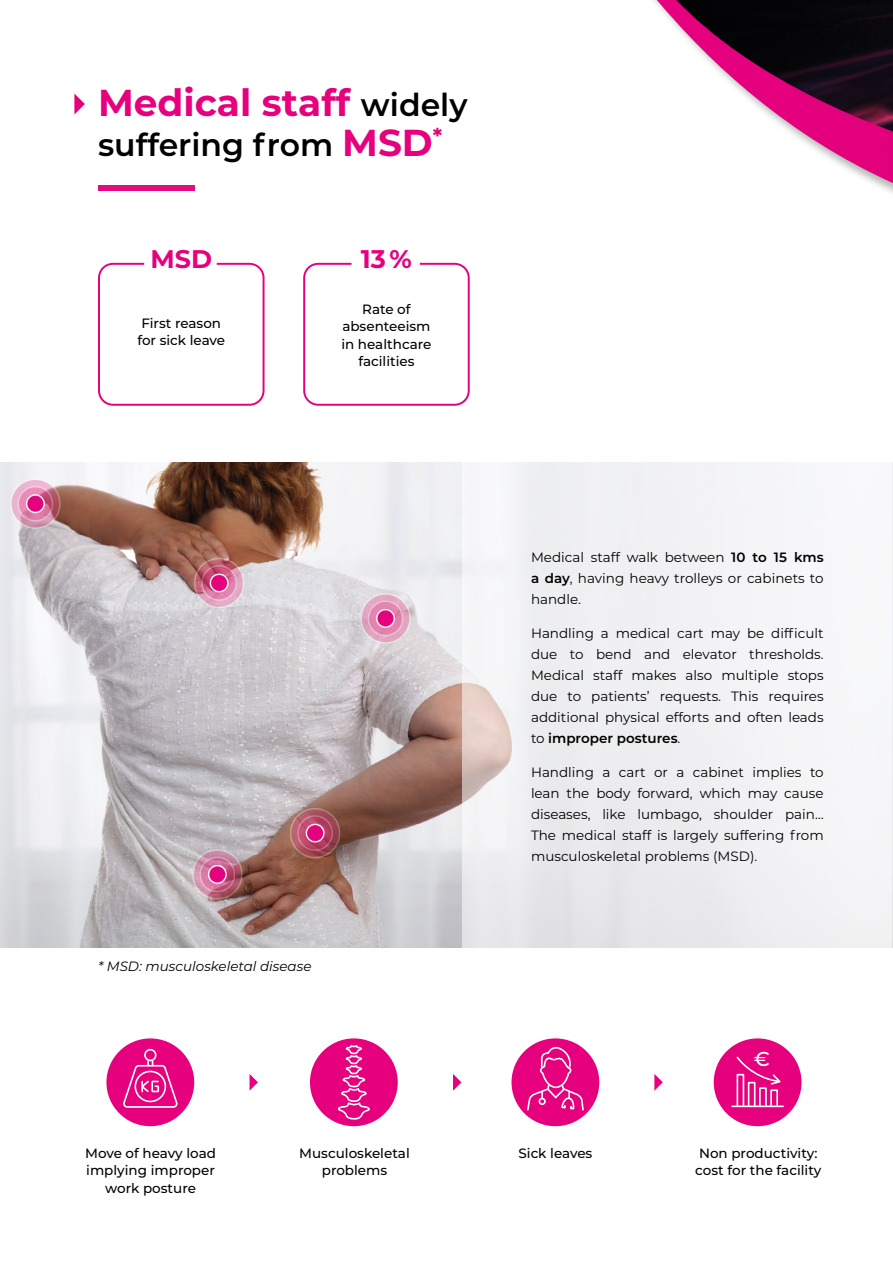
<style>
.page{position:relative;width:893px;height:1263px;background:#fff}
.page>*{position:absolute;margin:0;border:0;box-sizing:border-box;transform-origin:0 0}
.t1{font:700 37.5px "Montserrat";color:#e6007d}
.t2{font:600 31.5px "Montserrat";color:#000}
.t3{font:700 25.5px "Montserrat";color:#e6007d}
.t4{font:500 20.1px "Montserrat";color:#fff}
.t5{font:13.5px/21px "Montserrat";color:#000;text-align:justify}
.t6{font:500 13.5px/17.2px "Montserrat";color:#000;text-align:center}
.t7{font:italic 13.5px "Montserrat";color:#000}
.s1{font-weight:600;font-size:31.5px;color:#000}
.s2{font-weight:700;font-size:37.5px;color:#e6007d}
.s3{font-weight:600}
</style>
<div class="page">
<svg style="left:657px;top:0;width:236px;height:183px"></svg>
<img style="left:676px;top:0;width:217px;height:132px">
<img style="left:0;top:462px;width:893px;height:485px">
<div style="left:462px;top:462px;width:430px;height:485px;background:#f1f1f3"></div>
<div style="left:106px;top:1038px;width:88px;height:88px;background:#e6007d;border-radius:50%"></div>
<div style="left:144px;top:1049px;width:13px;height:12px;border:2px solid #fff;border-radius:50%"></div>
<svg style="left:123px;top:1061px;width:55px;height:47px"></svg>
<div style="left:310px;top:1038px;width:88px;height:88px;background:#e6007d;border-radius:50%"></div>
<svg style="left:338px;top:1045px;width:32px;height:75px"></svg>
<div style="left:511px;top:1038px;width:88px;height:88px;background:#e6007d;border-radius:50%"></div>
<svg style="left:526px;top:1046px;width:59px;height:65px"></svg>
<div style="left:714px;top:1038px;width:87px;height:88px;background:#e6007d;border-radius:50%"></div>
<svg style="left:736px;top:1056px;width:45px;height:30px"></svg>
<hr style="left:732px;top:1105px;width:51px;height:2px;background:#fff">
<div style="left:737px;top:1074px;width:7px;height:33px;border:2px solid #fff"></div>
<div style="left:748px;top:1082px;width:7px;height:24px;border:2px solid #fff"></div>
<div style="left:759px;top:1087px;width:8px;height:20px;border:2px solid #fff"></div>
<div style="left:770px;top:1089px;width:8px;height:18px;border:2px solid #fff"></div>
<svg style="left:250px;top:1074px;width:8px;height:16px"></svg>
<svg style="left:453px;top:1074px;width:8px;height:17px"></svg>
<svg style="left:654px;top:1074px;width:9px;height:17px"></svg>
<svg style="left:74px;top:94px;width:11px;height:20px"></svg>
<div style="left:98px;top:185px;width:97px;height:5px;background:#e30c7e"></div>
<div style="left:303px;top:263px;width:167px;height:143px;border:2px solid #e6007d;border-radius:14px"></div>
<div style="left:98px;top:263px;width:167px;height:143px;border:2px solid #e6007d;border-radius:14px"></div>
<h1 class="t1" style="left:98px;top:75px;width:371px">Medical staff <span class="s1">widely</span></h1>
<h2 class="t2" style="left:98px;top:123px;width:346px">suffering from <span class="s2">MSD</span><sup>*</sup></h2>
<h3 class="t3" style="left:150px;top:241px;width:63px">MSD</h3>
<p class="t6" style="left:137px;top:314px;width:89px">First reason for sick leave</p>
<h3 class="t3" style="left:361px;top:241px;width:53px">13%</h3>
<p class="t6" style="left:341px;top:300px;width:92px">Rate of absenteeism in healthcare facilities</p>
<p class="t7" style="left:98px;top:957px;width:215px">* MSD: musculoskeletal disease</p>
<p class="t5" style="left:531px;top:546px;width:294px">Medical staff walk between <span class="s3">10 to 15 kms a day</span>, having heavy trolleys or cabinets to handle.</p>
<p class="t5" style="left:531px;top:622px;width:294px">Handling a medical cart may be difficult due to bend and elevator thresholds.<br>Medical staff makes also multiple stops due to patients’ requests. This requires additional physical efforts and often leads to <span class="s3">improper postures</span>.</p>
<p class="t5" style="left:531px;top:761px;width:294px">Handling a cart or a cabinet implies to lean the body forward, which may cause diseases, like lumbago, shoulder pain… The medical staff is largely suffering from musculoskeletal problems (MSD).</p>
<h3 class="t4" style="left:754px;top:1045px;width:33px">€€</h3>
<p class="t6" style="left:85px;top:1144px;width:132px">Move of heavy load implying improper work posture</p>
<p class="t6" style="left:299px;top:1144px;width:112px">Musculoskeletal problems</p>
<p class="t6" style="left:518px;top:1144px;width:75px">Sick leaves</p>
<p class="t6" style="left:695px;top:1144px;width:128px;text-align:left">Non productivity: cost for the facility</p>
</div>
